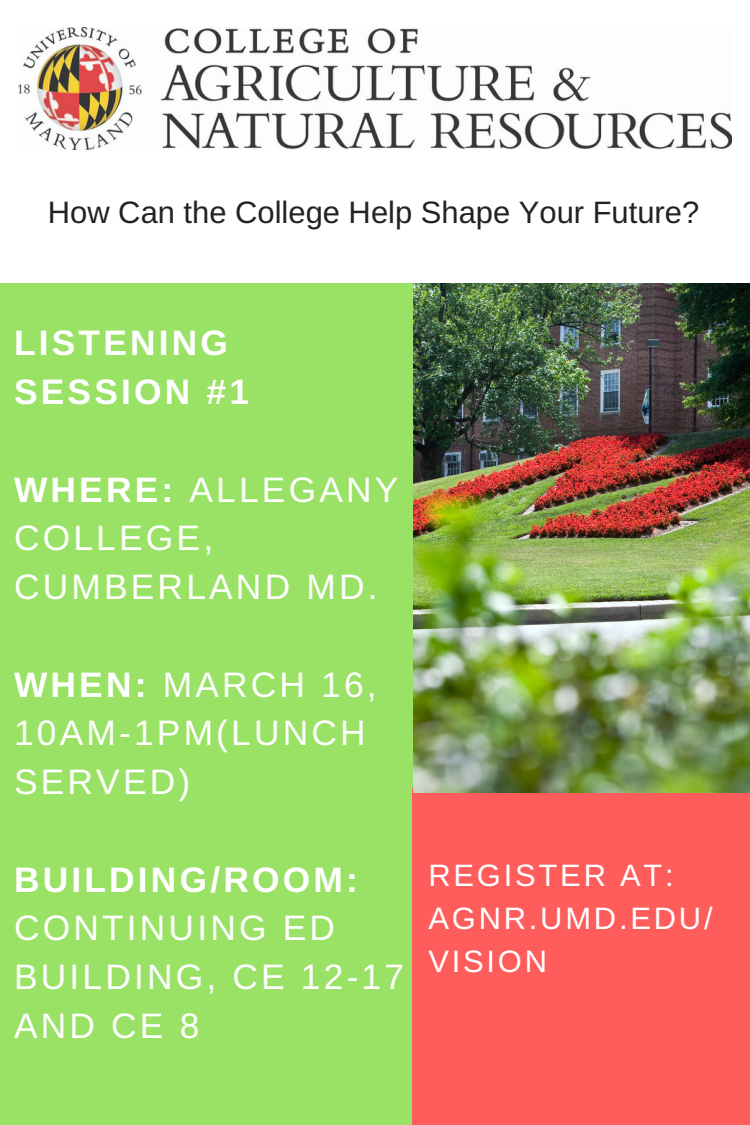
<style>
.page{position:relative;width:750px;height:1125px;background:#99e265}
.page>*{position:absolute;margin:0;border:0;box-sizing:border-box;transform-origin:0 0}
.t1{font:35.38px/48.8px "Arimo";letter-spacing:.09em;color:#fff}
.t2{font:700 35.38px/48.8px "Arimo";letter-spacing:.09em;color:#fff}
.t3{font:31px "Arimo";color:#222}
.t4{font:31px/43.1px "Arimo";letter-spacing:.09em;color:#fff}
.s1{font-weight:700}
</style>
<div class="page">
<div style="left:0;top:0;width:750px;height:283px;background:#fff"></div>
<div style="left:412px;top:788px;width:338px;height:337px;background:#ff5c5c"></div>
<img style="left:413px;top:283px;width:337px;height:509px">
<img style="left:19px;top:27px;width:712px;height:122px">
<p class="t3" style="left:48px;top:195px;width:653px">How Can the College Help Shape Your Future?</p>
<p class="t2" style="left:14px;top:319px;width:236px">LISTENING<br>SESSION #1</p>
<p class="t1" style="left:14px;top:465px;width:386px"><span class="s1">WHERE:</span> ALLEGANY<br>COLLEGE,<br>CUMBERLAND MD.</p>
<p class="t1" style="left:14px;top:660px;width:364px"><span class="s1">WHEN:</span> MARCH 16,<br>10AM-1PM(LUNCH<br>SERVED)</p>
<p class="t2" style="left:14px;top:855px;width:345px">BUILDING/ROOM:</p>
<p class="t1" style="left:14px;top:904px;width:392px">CONTINUING ED<br>BUILDING, CE 12-17<br>AND CE 8</p>
<p class="t4" style="left:428px;top:854px;width:286px">REGISTER AT:<br>AGNR.UMD.EDU/<br>VISION</p>
</div>
